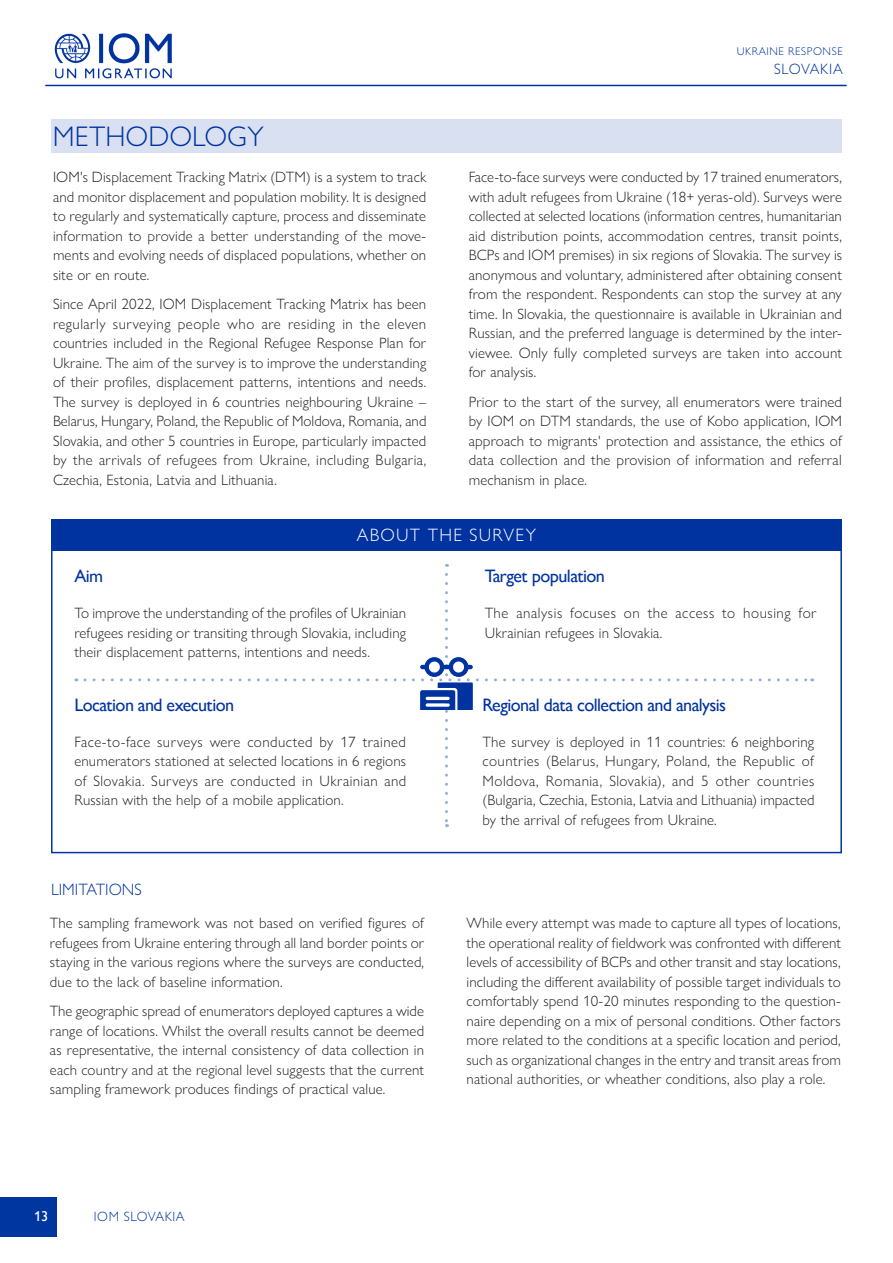
<style>
.page{position:relative;width:893px;height:1263px;background:#fff}
.page>*{position:absolute;margin:0;border:0;box-sizing:border-box;transform-origin:0 0}
.chapter_title{font:300 28.5px "Gill Sans Nova";color:#0033a0}
.chapter__body_text{font:18px "Gill Sans Nova";letter-spacing:-.03em;color:#0033a0}
.chapter__body_text-2{font:300 18px "Gill Sans Nova";letter-spacing:.07em;color:#fff}
.chapter__subtitle{font:300 16.5px "Gill Sans Nova";color:#0033a0}
.chapter__body_text-3{font:300 15px/19.5px "Gill Sans Nova";letter-spacing:.01em;color:#231f20;text-align:justify}
.chapter__body_text-4{font:300 15px/19.5px "Gill Sans Nova";letter-spacing:.035em;color:#231f20}
.t1{font:300 15px "Gill Sans Nova";letter-spacing:.05em;color:#0033a0}
.t2{font:14.25px "Gill Sans Nova";color:#fff}
.t3{font:300 13.5px "Gill Sans Nova";letter-spacing:.04em;color:#0036a0}
.t4{font:300 11.25px "Gill Sans Nova";letter-spacing:.05em;color:#0033a0}
</style>
<div class="page">
<img style="left:54px;top:33px;width:118px;height:46px">
<hr style="left:46px;top:85px;width:800px;height:1px;background:#0033a0">
<div style="left:0;top:1197px;width:57px;height:39px;background:#0036a0"></div>
<div style="left:51px;top:519px;width:791px;height:31px;background:#0033a0"></div>
<div style="left:51px;top:546px;width:791px;height:307px;border:2px solid #0036a0"></div>
<div style="left:51px;top:119px;width:791px;height:33px;background:#d9e0f2"></div>
<svg style="left:85px;top:574px;width:728px;height:253px"></svg>
<p class="chapter_title" style="left:53px;top:119px;width:212px">METHODOLOGY</p>
<p class="chapter__body_text-3" style="left:53px;top:167px;width:375px">IOM's Displacement Tracking Matrix (DTM) is a system to track and monitor displacement and population mobility. It is designed to regularly and systematically capture, process and disseminate information to provide a better understanding of the move&shy;ments and evolving needs of displaced populations, whether on site or en route.</p>
<p class="chapter__body_text-3" style="left:53px;top:294px;width:375px">Since April 2022, IOM Displacement Tracking Matrix has been regularly surveying people who are residing in the eleven countries included in the Regional Refugee Response Plan for Ukraine. The aim of the survey is to improve the understanding of their profiles, displacement patterns, intentions and needs.<br>The survey is deployed in 6 countries neighbouring Ukraine – Belarus, Hungary, Poland, the Republic of Moldova, Romania, and Slovakia, and other 5 countries in Europe, particularly impacted by the arrivals of refugees from Ukraine, including Bulgaria, Czechia, Estonia, Latvia and Lithuania.</p>
<p class="t4" style="left:737px;top:45px;width:108px">UKRAINE RESPONSE</p>
<p class="t1" style="left:774px;top:60px;width:70px">SLOVAKIA</p>
<p class="chapter__body_text-3" style="left:469px;top:167px;width:375px">Face-to-face surveys were conducted by 17 trained enumerators, with adult refugees from Ukraine (18+ yeras-old). Surveys were collected at selected locations (information centres, humanitarian aid distribution points, accommodation centres, transit points, BCPs and IOM premises) in six regions of Slovakia. The survey is anonymous and voluntary, administered after obtaining consent from the respondent. Respondents can stop the survey at any time. In Slovakia, the questionnaire is available in Ukrainian and Russian, and the preferred language is determined by the inter&shy;viewee. Only fully completed surveys are taken into account for analysis.</p>
<p class="chapter__body_text-3" style="left:469px;top:392px;width:375px">Prior to the start of the survey, all enumerators were trained by IOM on DTM standards, the use of Kobo application, IOM approach to migrants' protection and assistance, the ethics of data collection and the provision of information and referral mechanism in place.</p>
<p class="chapter__body_text-2" style="left:357px;top:524px;width:181px">ABOUT THE SURVEY</p>
<p class="chapter__body_text" style="left:74px;top:565px;width:30px">Aim</p>
<p class="chapter__body_text-3" style="left:74px;top:603px;width:333px">To improve the understanding of the profiles of Ukrainian refugees residing or transiting through Slovakia, including their displacement patterns, intentions and needs.</p>
<p class="chapter__body_text" style="left:74px;top:694px;width:161px">Location and execution</p>
<p class="chapter__body_text-3" style="left:74px;top:731px;width:333px">Face-to-face surveys were conducted by 17 trained enumerators stationed at selected locations in 6 regions of Slovakia. Surveys are conducted in Ukrainian and Russian with the help of a mobile application.</p>
<p class="chapter__subtitle" style="left:51px;top:879px;width:92px">LIMITATIONS</p>
<p class="chapter__body_text-3" style="left:50px;top:913px;width:376px">The sampling framework was not based on verified figures of refugees from Ukraine entering through all land border points or staying in the various regions where the surveys are conducted, due to the lack of baseline information.</p>
<p class="chapter__body_text-3" style="left:50px;top:1001px;width:376px">The geographic spread of enumerators deployed captures a wide range of locations. Whilst the overall results cannot be deemed as representative, the internal consistency of data collection in each country and at the regional level suggests that the current sampling framework produces findings of practical value.</p>
<p class="chapter__body_text" style="left:485px;top:565px;width:122px">Target population</p>
<p class="chapter__body_text-4" style="left:485px;top:603px;width:333px">The analysis focuses on the access to housing for<br>Ukrainian refugees in Slovakia.</p>
<p class="chapter__body_text" style="left:483px;top:694px;width:245px">Regional data collection and analysis</p>
<p class="chapter__body_text-3" style="left:483px;top:731px;width:333px">The survey is deployed in 11 countries: 6 neighboring countries (Belarus, Hungary, Poland, the Republic of Moldova, Romania, Slovakia), and 5 other countries (Bulgaria, Czechia, Estonia, Latvia and Lithuania) impacted by the arrival of refugees from Ukraine.</p>
<p class="chapter__body_text-3" style="left:467px;top:913px;width:376px">While every attempt was made to capture all types of locations, the operational reality of fieldwork was confronted with different levels of accessibility of BCPs and other transit and stay locations, including the different availability of possible target individuals to comfortably spend 10-20 minutes responding to the question&shy;naire depending on a mix of personal conditions. Other factors more related to the conditions at a specific location and period, such as organizational changes in the entry and transit areas from national authorities, or wheather conditions, also play a role.</p>
<p class="t2" style="left:34px;top:1208px;width:16px">13</p>
<p class="t3" style="left:94px;top:1208px;width:92px">IOM SLOVAKIA</p>
</div>
